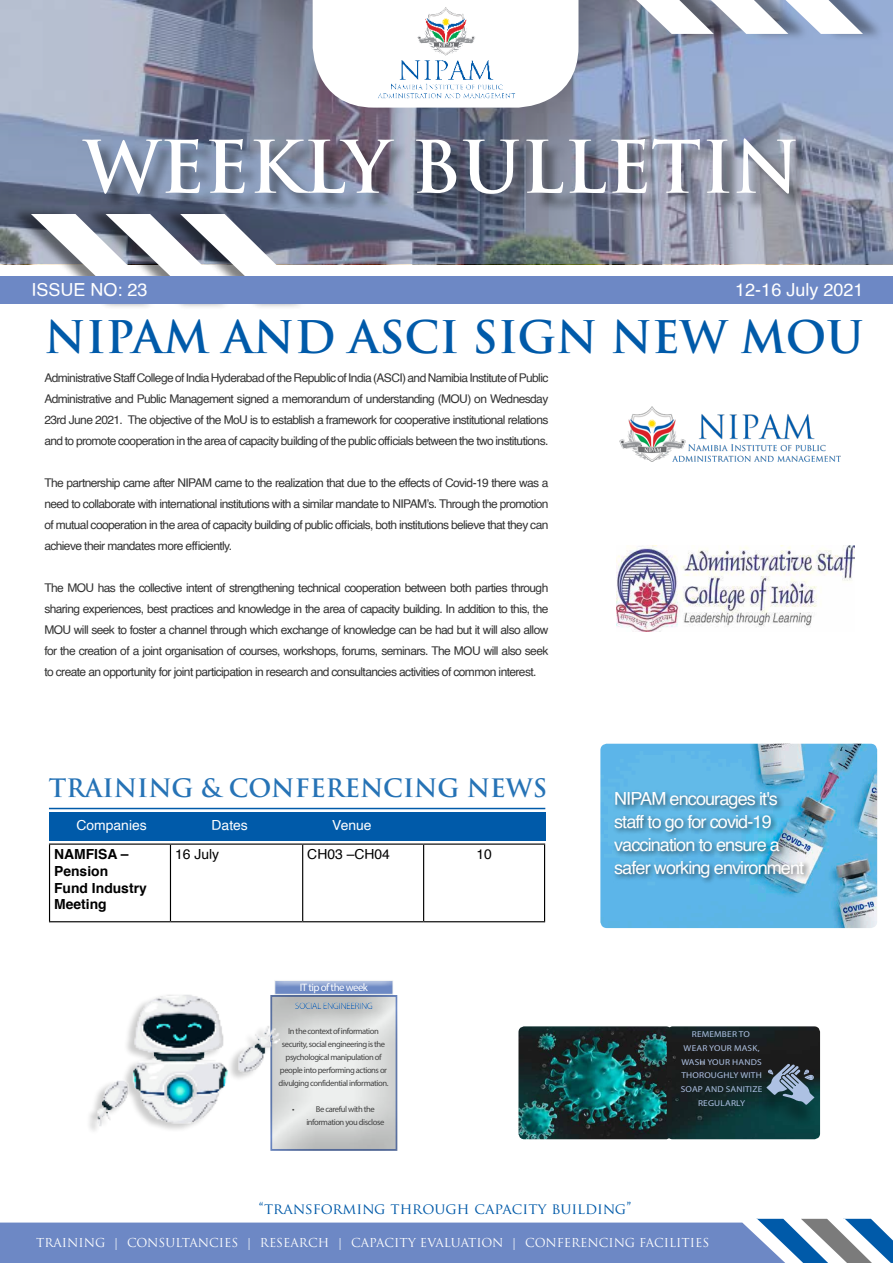
<style>
.page{position:relative;width:893px;height:1263px;background:#fff}
.page>*{position:absolute;margin:0;border:0;box-sizing:border-box;transform-origin:0 0}
.t1{font:700 70.5px "Trajan Pro";color:#fff}
.Paragraph_Style_1{font:700 43.8px "Trajan Pro";color:#005aa9}
.t2{font:700 24.75px "Trajan Pro";color:#2673b6}
.t3{font:18px/23px "Helvetica";letter-spacing:-.05em;color:#fff}
.t4{font:18px "Helvetica";color:#fff}
.t5{font:15px "Trajan Pro";color:#005aa9}
.t6{font:700 13.95px/16.6px "Helvetica";color:#000}
.t7{font:13.95px "Helvetica";color:#fff}
.t8{font:13.95px "Helvetica";color:#000}
.t9{font:12px/21px "Helvetica";letter-spacing:-.05em;color:#333;text-align:justify}
.t10{font:12px "Trajan Pro";color:#fff}
.t11{font:10.8px "Myriad Pro";letter-spacing:-.05em;color:#fff}
.t12{font:9.6px "Myriad Pro";letter-spacing:-.05em;color:#005ab8}
.t13{font:8.55px/12.9px "Myriad Pro";letter-spacing:-.05em;color:#424242;text-align:center}
.t14{font:8.55px/13.6px "Myriad Pro";letter-spacing:.02em;color:#adc1e3;text-align:center;scale:1.09 1}
</style>
<div class="page">
<svg style="left:0;top:0;width:893px;height:263px;background:#8993aa"></svg>
<div style="left:588px;top:0;width:297px;height:41px;background:#000;opacity:.37"></div>
<svg style="left:636px;top:0;width:227px;height:34px"></svg>
<div style="left:9px;top:206px;width:297px;height:104px;background:#000;opacity:.5"></div>
<svg style="left:30px;top:214px;width:284px;height:63px"></svg>
<div style="left:86px;top:142px;width:727px;height:70px;background:#000;opacity:.41"></div>
<svg style="left:0;top:1219px;width:893px;height:44px;background:#7b95c9"></svg>
<svg style="left:313px;top:0;width:265px;height:108px"></svg>
<img style="left:377px;top:0;width:139px;height:106px">
<div style="left:0;top:277px;width:893px;height:27px;background:#6d88c5"></div>
<hr style="left:49px;top:843px;width:121px;height:2px;background:#000">
<hr style="left:49px;top:845px;width:1px;height:76px;background:#000">
<hr style="left:170px;top:843px;width:133px;height:2px;background:#000">
<hr style="left:170px;top:845px;width:1px;height:76px;background:#000">
<hr style="left:303px;top:843px;width:121px;height:2px;background:#000">
<hr style="left:302px;top:845px;width:1px;height:76px;background:#000">
<hr style="left:424px;top:843px;width:121px;height:2px;background:#000">
<hr style="left:423px;top:845px;width:1px;height:76px;background:#000">
<hr style="left:544px;top:845px;width:1px;height:76px;background:#000">
<hr style="left:49px;top:921px;width:121px;height:1px;background:#000">
<hr style="left:170px;top:921px;width:133px;height:1px;background:#000">
<hr style="left:303px;top:921px;width:121px;height:1px;background:#000">
<hr style="left:424px;top:921px;width:121px;height:1px;background:#000">
<div style="left:49px;top:812px;width:496px;height:29px;background:#005aa9"></div>
<hr style="left:49px;top:808px;width:496px;height:1px;background:#005aa9">
<img style="left:518px;top:1026px;width:149px;height:113px">
<img style="left:667px;top:1026px;width:153px;height:113px">
<div style="left:754px;top:1072px;width:65px;height:57px;background:#000;opacity:.28"></div>
<svg style="left:766px;top:1064px;width:49px;height:41px;background:#556b79"></svg>
<div style="left:275px;top:980px;width:118px;height:14px;background:#6d89c4"></div>
<div style="left:273px;top:978px;width:122px;height:10px;background:#fff;opacity:.75"></div>
<div style="left:267px;top:993px;width:131px;height:159px;background:#000;opacity:.5"></div>
<div style="left:298px;top:999px;width:91px;height:21px;background:#000;opacity:.16"></div>
<div style="left:286px;top:999px;width:92px;height:15px;background:#bbbdbc"></div>
<div style="left:289px;top:999px;width:93px;height:15px;background:#adc1e3;opacity:.75"></div>
<div style="left:86px;top:993px;width:193px;height:142px;background:#fff"></div>
<img style="left:89px;top:987px;width:191px;height:143px">
<img style="left:619px;top:406px;width:222px;height:56px">
<img style="left:616px;top:545px;width:238px;height:86px">
<img style="left:600px;top:744px;width:277px;height:184px">
<div style="left:612px;top:789px;width:199px;height:95px;background:#000;opacity:.56"></div>
<p class="t1" style="left:83px;top:123px;width:718px">WEEKLY BULLETIN</p>
<p class="t4" style="left:32px;top:275px;width:118px">ISSUE NO: 23</p>
<p class="t4" style="left:735px;top:275px;width:130px">12-16 July 2021</p>
<p class="Paragraph_Style_1" style="left:45px;top:310px;width:821px">NIPAM AND ASCI SIGN NEW MOU</p>
<p class="t9" style="left:44px;top:368px;width:506px">Administrative Staff College of India Hyderabad of the Republic of India (ASCI) and Namibia Institute of Public Administrative and Public Management signed a memorandum of understanding (MOU) on Wednesday 23rd June 2021. The objective of the MoU is to establish a framework for cooperative institutional relations and to promote cooperation in the area of capacity building of the public officials between the two institutions.</p>
<p class="t9" style="left:44px;top:473px;width:506px">The partnership came after NIPAM came to the realization that due to the effects of Covid-19 there was a need to collaborate with international institutions with a similar mandate to NIPAM’s. Through the promotion of mutual cooperation in the area of capacity building of public officials, both institutions believe that they can achieve their mandates more efficiently.</p>
<p class="t9" style="left:44px;top:578px;width:506px">The MOU has the collective intent of strengthening technical cooperation between both parties through sharing experiences, best practices and knowledge in the area of capacity building. In addition to this, the MOU will seek to foster a channel through which exchange of knowledge can be had but it will also allow for the creation of a joint organisation of courses, workshops, forums, seminars. The MOU will also seek to create an opportunity for joint participation in research and consultancies activities of common interest.</p>
<p class="t2" style="left:49px;top:772px;width:500px">TRAINING &amp; CONFERENCING NEWS</p>
<p class="t7" style="left:76px;top:815px;width:72px">Companies</p>
<p class="t7" style="left:212px;top:815px;width:38px">Dates</p>
<p class="t7" style="left:332px;top:815px;width:41px">Venue</p>
<p class="t6" style="left:54px;top:846px;width:76px">NAMFISA –<br>Pension</p>
<p class="t6" style="left:54px;top:879px;width:94px">Fund Industry</p>
<p class="t6" style="left:54px;top:896px;width:54px">Meeting</p>
<p class="t8" style="left:175px;top:843px;width:46px">16 July</p>
<p class="t8" style="left:307px;top:843px;width:84px">CH03 –CH04</p>
<p class="t8" style="left:476px;top:843px;width:17px">10</p>
<p class="t11" style="left:300px;top:980px;width:70px">IT tip of the week</p>
<p class="t12" style="left:295px;top:1000px;width:80px">SOCIAL ENGINEERING</p>
<p class="t13" style="left:279px;top:1025px;width:111px">In the context of information security, social engineering is the psychological manipulation of people into performing actions or divulging confidential information.</p>
<p class="t13" style="left:292px;top:1102px;width:4px">•</p>
<p class="t13" style="left:306px;top:1102px;width:79px">Be careful with the information you disclose</p>
<p class="t3" style="left:614px;top:787px;width:192px">NIPAM encourages it's staff to go for covid-19 vaccination to ensure a safer working environment</p>
<p class="t14" style="left:681px;top:1027px;width:76px">REMEMBER TO<br>WEAR YOUR MASK,<br>WASH YOUR HANDS<br>THOROUGHLY WITH<br>SOAP AND SANITIZE<br>REGULARLY</p>
<p class="t5" style="left:259px;top:1199px;width:374px">“transforming through capacity building”</p>
<p class="t10" style="left:36px;top:1234px;width:675px">TRAINING | CONSULTANCIES | RESEARCH | CAPACITY EVALUATION | CONFERENCING FACILITIES</p>
</div>
